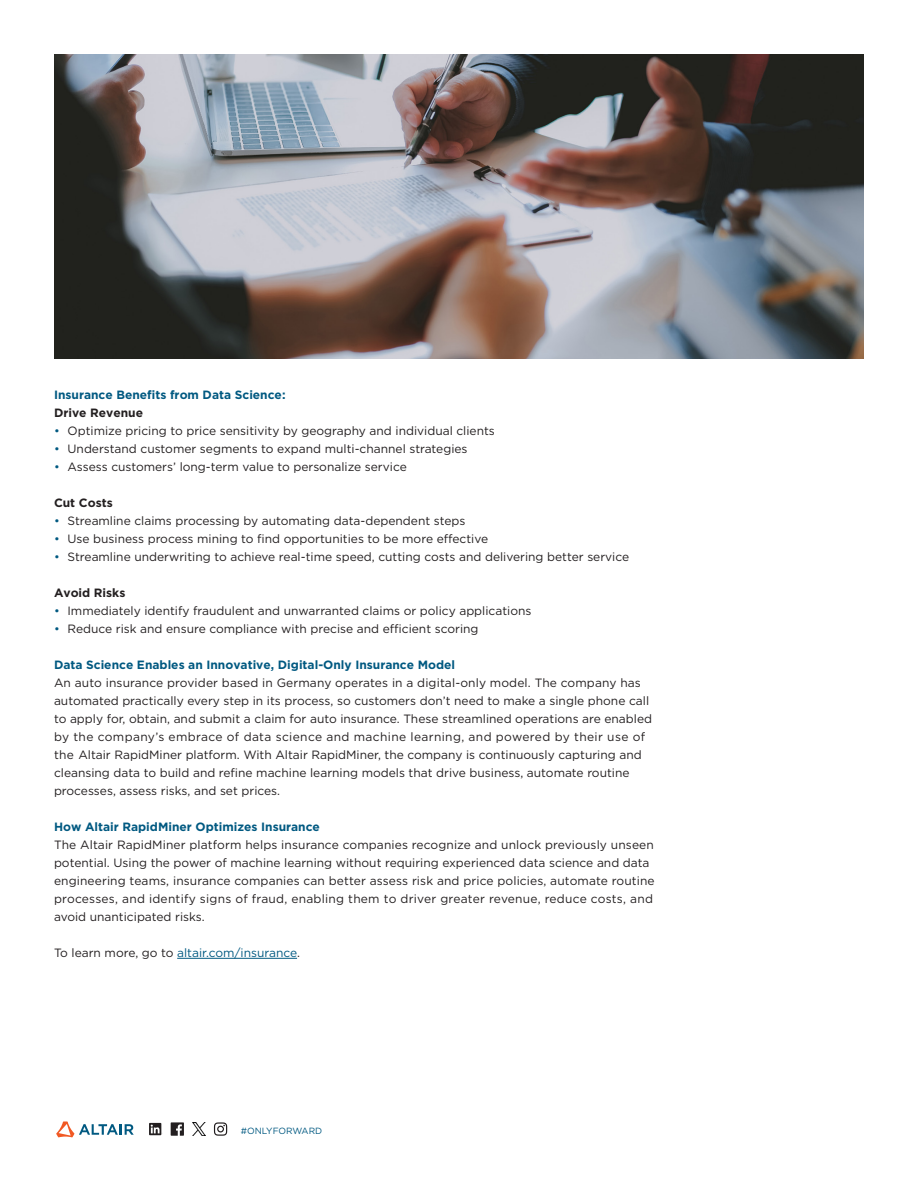
<style>
.page{position:relative;width:918px;height:1188px;background:#fff}
.page>*{position:absolute;margin:0;border:0;box-sizing:border-box;transform-origin:0 0}
.Body_Copy{font:12px/18px "Gotham";color:#231f20}
.Body_Copy-2{font:700 12px/18px "Gotham";color:#005981}
.Body_Copy-3{font:12px "Gotham";color:#005981}
.Body_Copy-4{font:700 12px "Gotham";color:#231f20}
.t1{font:9px "Gotham";color:#005981}
.s1{color:#231f20}
.s2{color:#005981}
.s3{font-weight:700;color:#005981}
</style>
<div class="page">
<svg style="left:56px;top:1121px;width:78px;height:16px"></svg>
<svg style="left:149px;top:1123px;width:14px;height:12px"></svg>
<svg style="left:214px;top:1122px;width:13px;height:14px"></svg>
<svg style="left:193px;top:1123px;width:12px;height:13px"></svg>
<svg style="left:171px;top:1122px;width:13px;height:14px"></svg>
<hr style="left:177px;top:958px;width:120px;height:1px;background:#005981">
<img style="left:54px;top:54px;width:810px;height:305px">
<p class="Body_Copy-2" style="left:54px;top:386px;width:233px">Insurance Benefits from Data Science:<br><span class="s1">Drive Revenue</span></p>
<p class="Body_Copy" style="left:54px;top:422px;width:442px"><span class="s2">•</span> Optimize pricing to price sensitivity by geography and individual clients</p>
<p class="Body_Copy" style="left:54px;top:440px;width:415px"><span class="s2">•</span> Understand customer segments to expand multi-channel strategies</p>
<p class="Body_Copy" style="left:54px;top:458px;width:354px"><span class="s2">•</span> Assess customers’ long-term value to personalize service</p>
<p class="Body_Copy-4" style="left:54px;top:495px;width:60px">Cut Costs</p>
<p class="Body_Copy" style="left:54px;top:512px;width:413px"><span class="s2">•</span> Streamline claims processing by automating data-dependent steps</p>
<p class="Body_Copy" style="left:54px;top:530px;width:436px"><span class="s2">•</span> Use business process mining to find opportunities to be more effective</p>
<p class="Body_Copy" style="left:54px;top:548px;width:577px"><span class="s2">•</span> Streamline underwriting to achieve real-time speed, cutting costs and delivering better service</p>
<p class="Body_Copy-4" style="left:54px;top:585px;width:73px">Avoid Risks</p>
<p class="Body_Copy" style="left:54px;top:602px;width:479px"><span class="s2">•</span> Immediately identify fraudulent and unwarranted claims or policy applications</p>
<p class="Body_Copy" style="left:54px;top:620px;width:426px"><span class="s2">•</span> Reduce risk and ensure compliance with precise and efficient scoring</p>
<p class="Body_Copy" style="left:54px;top:656px;width:600px"><span class="s3">Data Science Enables an Innovative, Digital-Only Insurance Model<br></span>An auto insurance provider based in Germany operates in a digital-only model. The company has automated practically every step in its process, so customers don’t need to make a single phone call to apply for, obtain, and submit a claim for auto insurance. These streamlined operations are enabled by the company’s embrace of data science and machine learning, and powered by their use of the Altair RapidMiner platform. With Altair RapidMiner, the company is continuously capturing and cleansing data to build and refine machine learning models that drive business, automate routine processes, assess risks, and set prices.</p>
<p class="Body_Copy" style="left:54px;top:818px;width:602px"><span class="s3">How Altair RapidMiner Optimizes Insurance<br></span>The Altair RapidMiner platform helps insurance companies recognize and unlock previously unseen potential. Using the power of machine learning without requiring experienced data science and data engineering teams, insurance companies can better assess risk and price policies, automate routine processes, and identify signs of fraud, enabling them to driver greater revenue, reduce costs, and avoid unanticipated risks.</p>
<p class="Body_Copy-3" style="left:54px;top:945px;width:248px"><span class="s1">To learn more, go to</span> altair.com/insurance<span class="s1">.</span></p>
<p class="t1" style="left:241px;top:1125px;width:83px">#ONLYFORWARD</p>
</div>
